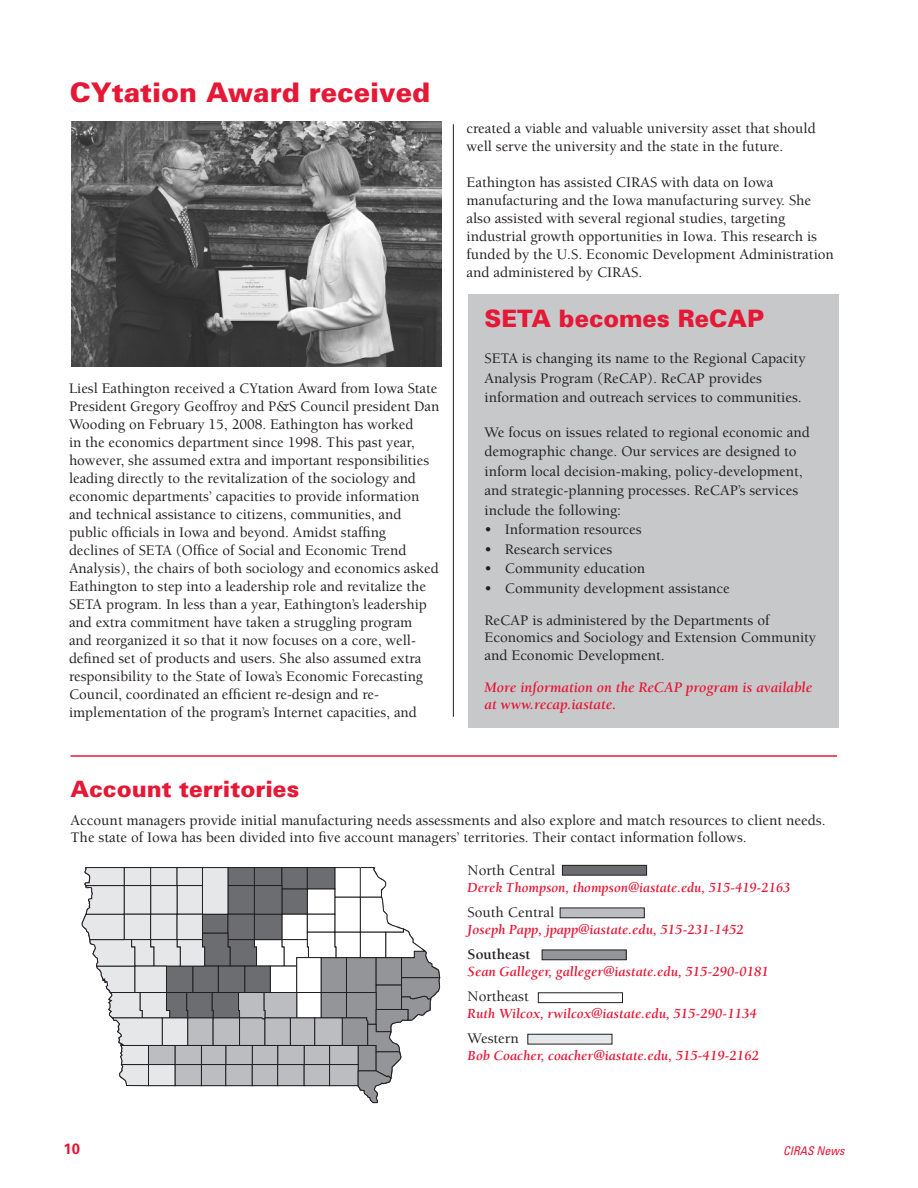
<style>
.page{position:relative;width:918px;height:1188px;background:#fff}
.page>*{position:absolute;margin:0;border:0;box-sizing:border-box;transform-origin:0 0}
.Headline{font:900 27px "Univers";color:#e51836}
.Headline-2{font:900 24px "Univers";color:#e51836}
.Article_Head_15pts{font:900 22.5px "Univers";color:#e51836}
.Body_Berkeley{font:500 15px/18px "Berkeley";color:#231f20}
.Body_Berkeley_Bullet{font:500 15px "Berkeley";color:#231f20}
.For_more_info{font:italic 700 15px/17.2px "Berkeley";color:#e51836}
.Body_Berkeley-2{font:700 15px "Berkeley";color:#231f20}
.t1{font:700 15px "Univers";color:#e51836}
.For_more_info-2{font:italic 700 14.25px "Berkeley";color:#e51836}
.t2{font:italic condensed 12px "Univers";color:#e51836}
</style>
<div class="page">
<div style="left:468px;top:294px;width:370px;height:434px;background:#c7c8ca"></div>
<div style="left:562px;top:865px;width:85px;height:10px;background:#6c6d70"></div>
<div style="left:562px;top:865px;width:85px;height:11px;border:1px solid #231f20"></div>
<div style="left:560px;top:908px;width:84px;height:10px;background:#bcbdc0"></div>
<div style="left:560px;top:908px;width:85px;height:10px;border:1px solid #231f20"></div>
<div style="left:542px;top:950px;width:84px;height:10px;background:#939598"></div>
<div style="left:542px;top:950px;width:85px;height:10px;border:1px solid #231f20"></div>
<div style="left:538px;top:992px;width:85px;height:11px;border:1px solid #231f20"></div>
<div style="left:528px;top:1034px;width:84px;height:10px;background:#e6e7e9"></div>
<div style="left:527px;top:1034px;width:85px;height:10px;border:1px solid #231f20"></div>
<svg style="left:82px;top:867px;width:358px;height:236px"></svg>
<hr style="left:71px;top:755px;width:766px;height:2px;background:#e51836">
<img style="left:72px;top:122px;width:369px;height:245px">
<hr style="left:453px;top:124px;width:1px;height:593px;background:#231f20">
<p class="Headline" style="left:70px;top:76px;width:362px">CYtation Award received</p>
<p class="Body_Berkeley" style="left:69px;top:380px;width:372px">Liesl Eathington received a CYtation Award from Iowa State President Gregory Geoffroy and P&amp;S Council president Dan Wooding on February 15, 2008. Eathington has worked<br>in the economics department since 1998. This past year, however, she assumed extra and important responsibilities leading directly to the revitalization of the sociology and economic departments’ capacities to provide information and technical assistance to citizens, communities, and public officials in Iowa and beyond. Amidst staffing declines of SETA (Office of Social and Economic Trend Analysis), the chairs of both sociology and economics asked Eathington to step into a leadership role and revitalize the SETA program. In less than a year, Eathington’s leadership and extra commitment have taken a struggling program<br>and reorganized it so that it now focuses on a core, well&shy;defined set of products and users. She also assumed extra responsibility to the State of Iowa’s Economic Forecasting Council, coordinated an efficient re-design and re&shy;implementation of the program’s Internet capacities, and</p>
<p class="Body_Berkeley" style="left:466px;top:119px;width:351px">created a viable and valuable university asset that should well serve the university and the state in the future.</p>
<p class="Body_Berkeley" style="left:466px;top:173px;width:369px">Eathington has assisted CIRAS with data on Iowa manufacturing and the Iowa manufacturing survey. She also assisted with several regional studies, targeting industrial growth opportunities in Iowa. This research is funded by the U.S. Economic Development Administration and administered by CIRAS.</p>
<p class="Headline-2" style="left:484px;top:303px;width:281px">SETA becomes ReCAP</p>
<p class="Body_Berkeley" style="left:484px;top:349px;width:323px;line-height:19.5px">SETA is changing its name to the Regional Capacity<br>Analysis Program (ReCAP). ReCAP provides information and outreach services to communities.</p>
<p class="Body_Berkeley" style="left:484px;top:423px;width:327px;line-height:19.5px">We focus on issues related to regional economic and demographic change. Our services are designed to inform local decision-making, policy-development, and strategic-planning processes. ReCAP’s services include the following:</p>
<p class="Body_Berkeley_Bullet" style="left:484px;top:522px;width:159px">• Information resources</p>
<p class="Body_Berkeley_Bullet" style="left:484px;top:541px;width:129px">• Research services</p>
<p class="Body_Berkeley_Bullet" style="left:484px;top:561px;width:162px">• Community education</p>
<p class="Body_Berkeley_Bullet" style="left:484px;top:580px;width:247px">• Community development assistance</p>
<p class="Body_Berkeley" style="left:484px;top:612px;width:333px;line-height:17.2px">ReCAP is administered by the Departments of<br>Economics and Sociology and Extension Community and Economic Development.</p>
<p class="For_more_info" style="left:484px;top:679px;width:329px">More information on the ReCAP program is available at www.recap.iastate.</p>
<p class="Article_Head_15pts" style="left:70px;top:775px;width:230px">Account territories</p>
<p class="Body_Berkeley" style="left:70px;top:812px;width:757px;line-height:17.2px">Account managers provide initial manufacturing needs assessments and also explore and match resources to client needs.<br>The state of Iowa has been divided into five account managers’ territories. Their contact information follows.</p>
<p class="Body_Berkeley" style="left:468px;top:862px;width:89px">North Central</p>
<p class="For_more_info-2" style="left:468px;top:880px;width:324px">Derek Thompson, thompson@iastate.edu, 515-419-2163</p>
<p class="Body_Berkeley" style="left:468px;top:904px;width:88px">South Central</p>
<p class="For_more_info-2" style="left:468px;top:922px;width:278px">Joseph Papp, jpapp@iastate.edu, 515-231-1452</p>
<p class="Body_Berkeley-2" style="left:468px;top:946px;width:64px">Southeast</p>
<p class="For_more_info-2" style="left:468px;top:964px;width:303px">Sean Galleger, galleger@iastate.edu, 515-290-0181</p>
<p class="Body_Berkeley" style="left:468px;top:988px;width:63px">Northeast</p>
<p class="For_more_info-2" style="left:468px;top:1006px;width:291px">Ruth Wilcox, rwilcox@iastate.edu, 515-290-1134</p>
<p class="Body_Berkeley" style="left:468px;top:1030px;width:53px">Western</p>
<p class="For_more_info-2" style="left:468px;top:1048px;width:293px">Bob Coacher, coacher@iastate.edu, 515-419-2162</p>
<p class="t1" style="left:64px;top:1139px;width:18px">10</p>
<p class="t2" style="left:783px;top:1143px;width:63px">CIRAS News</p>
</div>
